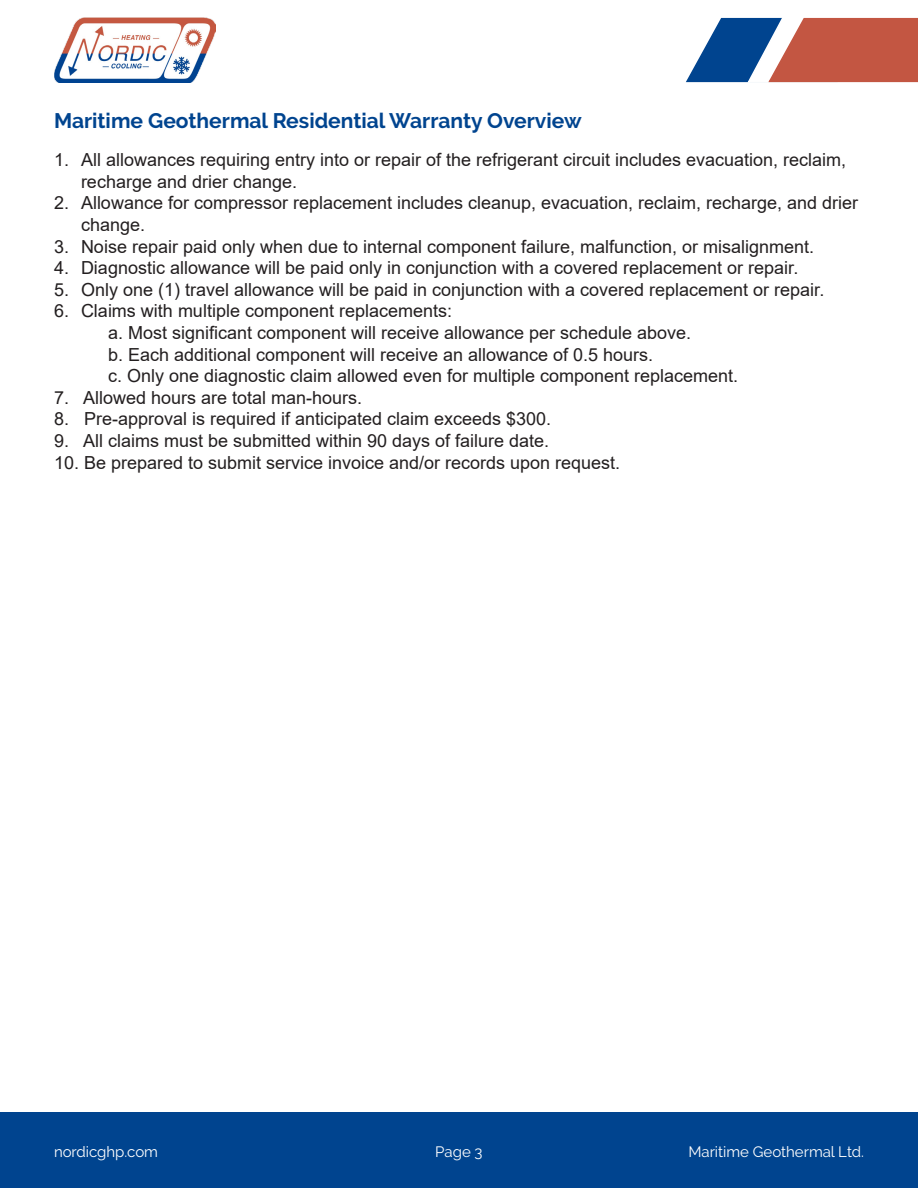
<style>
.page{position:relative;width:918px;height:1188px;background:#fff}
.page>*{position:absolute;margin:0;border:0;box-sizing:border-box;transform-origin:0 0}
.t1{font:700 21px "Raleway";color:#00448f}
.t2{font:18px/21.6px "Arial";color:#231f20}
.t3{font:15px "Raleway";color:#fff}
</style>
<div class="page">
<svg style="left:686px;top:17px;width:232px;height:66px"></svg>
<img style="left:54px;top:18px;width:162px;height:65px">
<div style="left:0;top:1113px;width:918px;height:75px;background:#00448f"></div>
<p class="t1" style="left:54px;top:108px;width:529px">Maritime Geothermal Residential Warranty Overview</p>
<p class="t2" style="left:81px;top:149px;width:767px;text-indent:-27px">1. All allowances requiring entry into or repair of the refrigerant circuit includes evacuation, reclaim, recharge and drier change.</p>
<p class="t2" style="left:81px;top:192px;width:779px;text-indent:-27px">2. Allowance for compressor replacement includes cleanup, evacuation, reclaim, recharge, and drier change.</p>
<p class="t2" style="left:54px;top:235px;width:762px">3. Noise repair paid only when due to internal component failure, malfunction, or misalignment.</p>
<p class="t2" style="left:54px;top:257px;width:746px">4. Diagnostic allowance will be paid only in conjunction with a covered replacement or repair.</p>
<p class="t2" style="left:54px;top:278px;width:772px">5. Only one (1) travel allowance will be paid in conjunction with a covered replacement or repair.</p>
<p class="t2" style="left:54px;top:300px;width:400px">6. Claims with multiple component replacements:</p>
<p class="t2" style="left:108px;top:322px;width:585px">a. Most significant component will receive allowance per schedule above.</p>
<p class="t2" style="left:108px;top:343px;width:547px">b. Each additional component will receive an allowance of 0.5 hours.</p>
<p class="t2" style="left:108px;top:365px;width:632px">c. Only one diagnostic claim allowed even for multiple component replacement.</p>
<p class="t2" style="left:54px;top:386px;width:310px">7. Allowed hours are total man-hours.</p>
<p class="t2" style="left:54px;top:408px;width:499px">8. Pre-approval is required if anticipated claim exceeds $300.</p>
<p class="t2" style="left:54px;top:430px;width:497px">9. All claims must be submitted within 90 days of failure date.</p>
<p class="t2" style="left:54px;top:451px;width:568px">10. Be prepared to submit service invoice and/or records upon request.</p>
<p class="t3" style="left:54px;top:1143px;width:106px">nordicghp.com</p>
<p class="t3" style="left:688px;top:1143px;width:177px">Maritime Geothermal Ltd.</p>
<p class="t3" style="left:435px;top:1143px;width:49px">Page 3</p>
</div>
